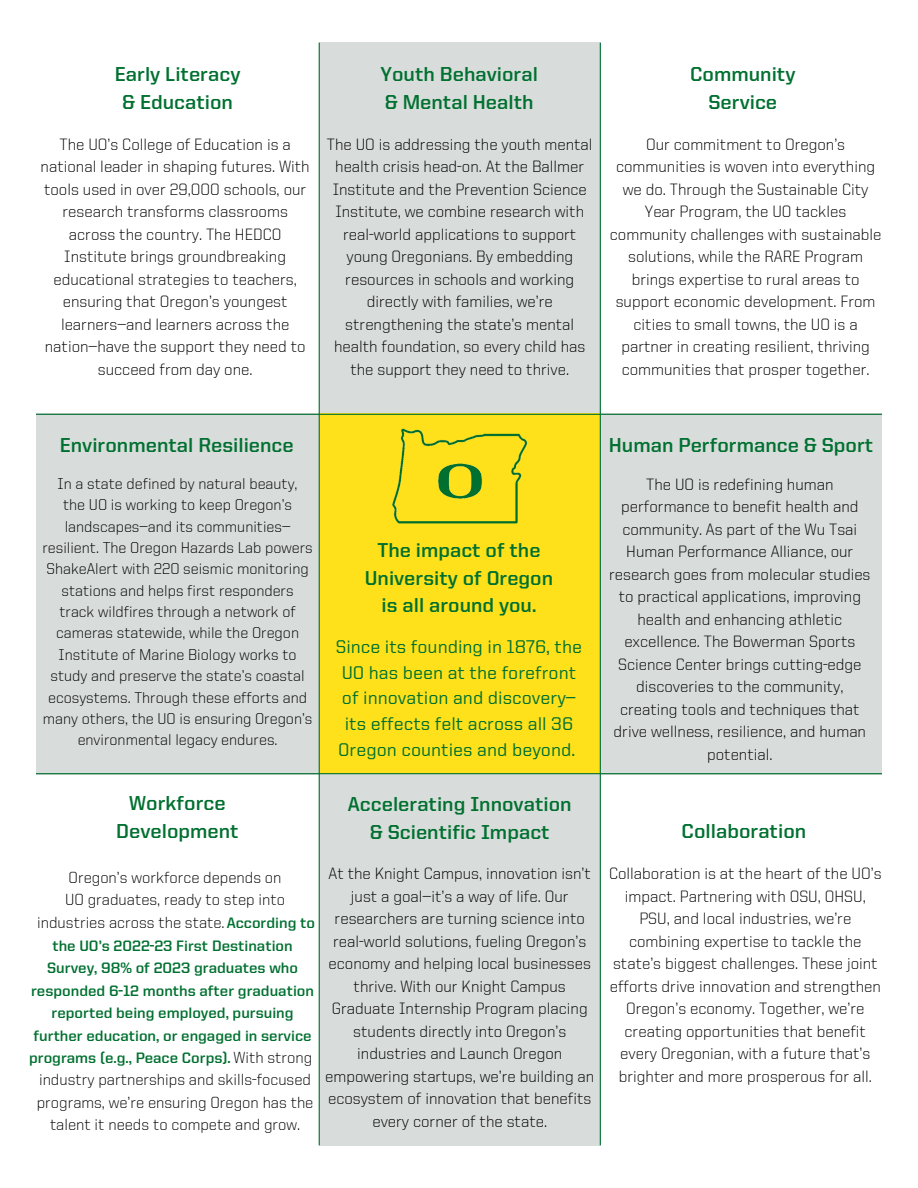
<style>
.page{position:relative;width:918px;height:1188px;background:#fff}
.page>*{position:absolute;margin:0;border:0;box-sizing:border-box;transform-origin:0 0}
.t1{font:700 20.25px/28.2px "United Sans Reg";color:#007030;text-align:center}
.t2{font:500 18.45px/25.5px "United Sans Reg";color:#007030;text-align:center}
.t3{font:300 16.5px/22.5px "United Sans Reg";color:#000;text-align:center}
.t4{font:300 16.2px/22.5px "United Sans Reg";color:#000;text-align:center}
.t5{font:300 15.75px/21.3px "United Sans Reg";color:#000;text-align:center}
.t6{font:700 15.15px/22.5px "United Sans Reg";color:#007030;text-align:center}
.s1{font-weight:700;font-size:15.15px;color:#007030}
.s2{font-weight:300;font-size:16.2px;color:#000}
</style>
<div class="page">
<div style="left:320px;top:43px;width:281px;height:371px;background:#d8dcda"></div>
<div style="left:36px;top:414px;width:283px;height:360px;background:#d8dcda"></div>
<div style="left:319px;top:414px;width:281px;height:360px;background:#fee11a"></div>
<div style="left:601px;top:414px;width:281px;height:360px;background:#d8dcda"></div>
<div style="left:320px;top:774px;width:281px;height:371px;background:#d8dcda"></div>
<hr style="left:36px;top:414px;width:846px;height:1px;background:#007030">
<hr style="left:36px;top:773px;width:846px;height:1px;background:#007030">
<hr style="left:319px;top:43px;width:1px;height:1102px;background:#007030">
<hr style="left:600px;top:43px;width:1px;height:1102px;background:#007030">
<img style="left:392px;top:428px;width:136px;height:96px">
<p class="t1" style="left:115px;top:61px;width:127px">Early Literacy &amp; Education</p>
<p class="t3" style="left:41px;top:134px;width:271px">The UO’s College of Education is a national leader in shaping futures. With tools used in over 29,000 schools, our research transforms classrooms across the country. The HEDCO Institute brings groundbreaking educational strategies to teachers, ensuring that Oregon’s youngest learners—and learners across the nation—have the support they need to succeed from day one.</p>
<p class="t1" style="left:381px;top:61px;width:159px;text-align:left">Youth Behavioral &amp; Mental Health</p>
<p class="t3" style="left:327px;top:134px;width:267px">The UO is addressing the youth mental health crisis head-on. At the Ballmer Institute and the Prevention Science Institute, we combine research with real-world applications to support young Oregonians. By embedding resources in schools and working directly with families, we’re strengthening the state’s mental health foundation, so every child has the support they need to thrive.</p>
<p class="t1" style="left:690px;top:61px;width:107px">Community<br>Service</p>
<p class="t3" style="left:610px;top:134px;width:273px">Our commitment to Oregon’s communities is woven into everything we do. Through the Sustainable City Year Program, the UO tackles community challenges with sustainable solutions, while the RARE Program brings expertise to rural areas to support economic development. From cities to small towns, the UO is a partner in creating resilient, thriving communities that prosper together.</p>
<h1 class="t1" style="left:60px;top:432px;width:236px">Environmental Resilience</h1>
<p class="t1" style="left:609px;top:432px;width:266px">Human Performance &amp; Sport</p>
<h1 class="t5" style="left:58px;top:474px;width:241px">In a state defined by natural beauty,</h1>
<p class="t5" style="left:42px;top:495px;width:272px">the UO is working to keep Oregon’s landscapes—and its communities— resilient. The Oregon Hazards Lab powers ShakeAlert with 220 seismic monitoring stations and helps first responders track wildfires through a network of cameras statewide, while the Oregon Institute of Marine Biology works to study and preserve the state’s coastal ecosystems. Through these efforts and many others, the UO is ensuring Oregon’s environmental legacy endures.</p>
<h1 class="t1" style="left:365px;top:538px;width:190px;line-height:27.5px">The impact of the<br>University of Oregon is all around you.</h1>
<p class="t2" style="left:336px;top:636px;width:248px">Since its founding in 1876, the<br>UO has been at the forefront of innovation and discovery— its effects felt across all 36<br>Oregon counties and beyond.</p>
<p class="t1" style="left:116px;top:791px;width:124px">Workforce<br>Development</p>
<h1 class="t4" style="left:69px;top:867px;width:214px">Oregon’s workforce depends on</h1>
<p class="t4" style="left:65px;top:890px;width:221px">UO graduates, ready to step into</p>
<p class="t4" style="left:37px;top:912px;width:279px">industries across the state.<span class="s1">According to</span></p>
<p class="t6" style="left:31px;top:935px;width:284px">the UO’s 2022-23 First Destination Survey, 98% of 2023 graduates who responded 6-12 months after graduation reported being employed, pursuing further education, or engaged in service</p>
<p class="t6" style="left:29px;top:1048px;width:285px">programs (e.g., Peace Corps). <span class="s2">With strong</span></p>
<p class="t4" style="left:37px;top:1070px;width:278px">industry partnerships and skills-focused programs, we’re ensuring Oregon has the talent it needs to compete and grow.</p>
<h1 class="t1" style="left:348px;top:791px;width:225px">Accelerating Innovation &amp; Scientific Impact</h1>
<h1 class="t3" style="left:325px;top:864px;width:271px">At the Knight Campus, innovation isn’t just a goal—it’s a way of life. Our researchers are turning science into real-world solutions, fueling Oregon’s economy and helping local businesses thrive. With our Knight Campus Graduate Internship Program placing students directly into Oregon’s industries and Launch Oregon empowering startups, we’re building an ecosystem of innovation that benefits every corner of the state.</h1>
<p class="t3" style="left:609px;top:474px;width:263px">The UO is redefining human performance to benefit health and community. As part of the Wu Tsai<br>Human Performance Alliance, our research goes from molecular studies to practical applications, improving health and enhancing athletic excellence. The Bowerman Sports<br>Science Center brings cutting-edge discoveries to the community, creating tools and techniques that drive wellness, resilience, and human potential.</p>
<h1 class="t1" style="left:682px;top:819px;width:126px">Collaboration</h1>
<h1 class="t3" style="left:609px;top:864px;width:274px">Collaboration is at the heart of the UO’s impact. Partnering with OSU, OHSU, PSU, and local industries, we’re combining expertise to tackle the state’s biggest challenges. These joint efforts drive innovation and strengthen Oregon’s economy. Together, we’re creating opportunities that benefit every Oregonian, with a future that’s brighter and more prosperous for all.</h1>
</div>
